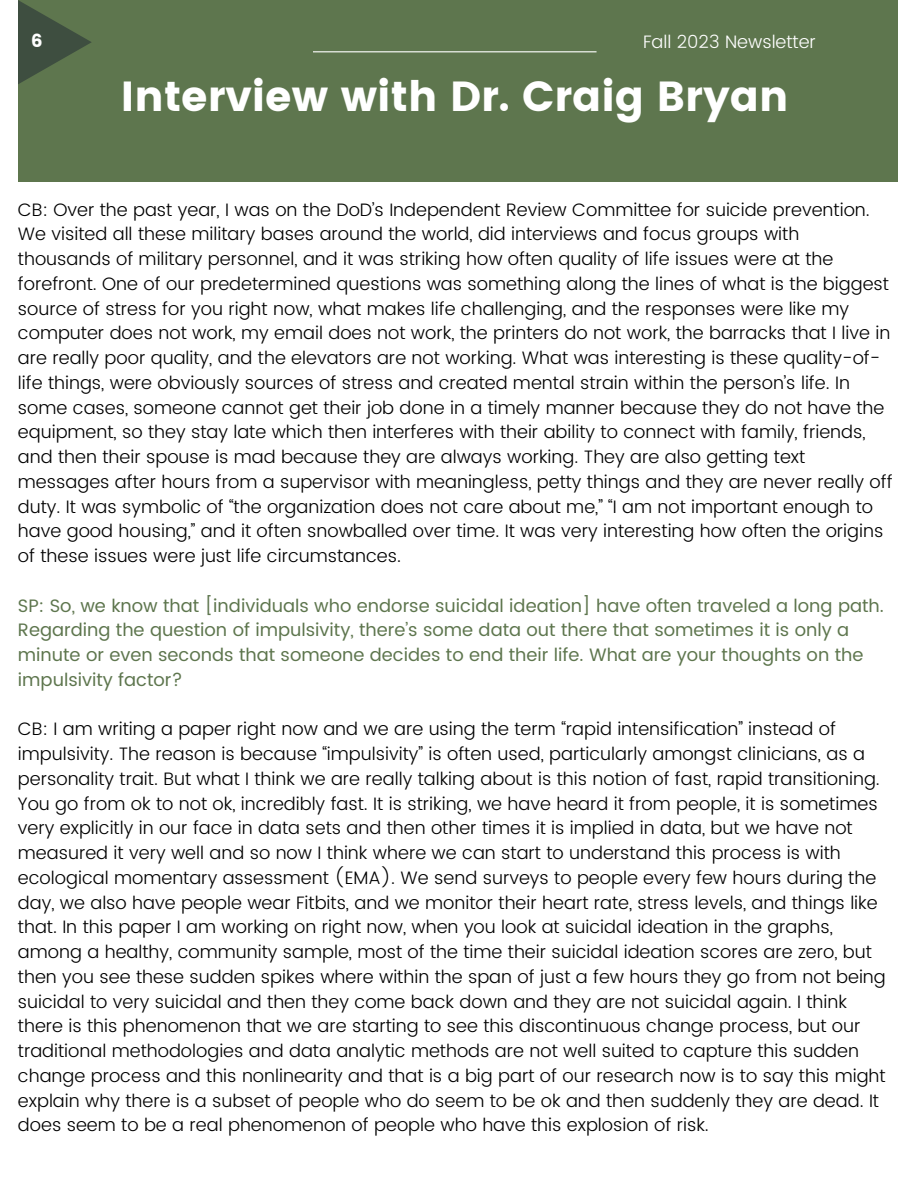
<style>
.page{position:relative;width:918px;height:1188px;background:#fff}
.page>*{position:absolute;margin:0;border:0;box-sizing:border-box;transform-origin:0 0}
.t1{font:42px "Poppins";color:#fff}
.t2{font:300 18px/24.8px "Poppins";color:#000}
.t3{font:18px/24.8px "Poppins";color:#5e764e}
.t4{font:300 18px "Poppins";color:#fff}
.t5{font:18px "Poppins";color:#fff}
</style>
<div class="page">
<div style="left:18px;top:0;width:880px;height:181px;background:#5e764e"></div>
<hr style="left:313px;top:51px;width:284px;height:1px;background:#fff">
<svg style="left:18px;top:0;width:74px;height:84px"></svg>
<p class="t5" style="left:31px;top:31px;width:13px">6</p>
<h1 class="t4" style="left:643px;top:32px;width:174px">Fall 2023 Newsletter</h1>
<p class="t1" style="left:121px;top:72px;width:669px">Interview with Dr. Craig Bryan</p>
<p class="t2" style="left:18px;top:197px;width:876px">CB: Over the past year, I was on the DoD’s Independent Review Committee for suicide prevention.<br>We visited all these military bases around the world, did interviews and focus groups with thousands of military personnel, and it was striking how often quality of life issues were at the forefront. One of our predetermined questions was something along the lines of what is the biggest source of stress for you right now, what makes life challenging, and the responses were like my computer does not work, my email does not work, the printers do not work, the barracks that I live in are really poor quality, and the elevators are not working. What was interesting is these quality-of&shy;life things, were obviously sources of stress and created mental strain within the person’s life. In some cases, someone cannot get their job done in a timely manner because they do not have the equipment, so they stay late which then interferes with their ability to connect with family, friends, and then their spouse is mad because they are always working. They are also getting text messages after hours from a supervisor with meaningless, petty things and they are never really off duty. It was symbolic of “the organization does not care about me,” “I am not important enough to have good housing,” and it often snowballed over time. It was very interesting how often the origins of these issues were just life circumstances.</p>
<p class="t3" style="left:18px;top:593px;width:868px">SP: So, we know that [individuals who endorse suicidal ideation] have often traveled a long path.<br>Regarding the question of impulsivity, there’s some data out there that sometimes it is only a minute or even seconds that someone decides to end their life. What are your thoughts on the impulsivity factor?</p>
<h2 class="t2" style="left:18px;top:717px;width:869px">CB: I am writing a paper right now and we are using the term “rapid intensification” instead of impulsivity. The reason is because “impulsivity” is often used, particularly amongst clinicians, as a personality trait. But what I think we are really talking about is this notion of fast, rapid transitioning.<br>You go from ok to not ok, incredibly fast. It is striking, we have heard it from people, it is sometimes very explicitly in our face in data sets and then other times it is implied in data, but we have not measured it very well and so now I think where we can start to understand this process is with ecological momentary assessment (EMA). We send surveys to people every few hours during the day, we also have people wear Fitbits, and we monitor their heart rate, stress levels, and things like that. In this paper I am working on right now, when you look at suicidal ideation in the graphs, among a healthy, community sample, most of the time their suicidal ideation scores are zero, but then you see these sudden spikes where within the span of just a few hours they go from not being suicidal to very suicidal and then they come back down and they are not suicidal again. I think there is this phenomenon that we are starting to see this discontinuous change process, but our traditional methodologies and data analytic methods are not well suited to capture this sudden change process and this nonlinearity and that is a big part of our research now is to say this might explain why there is a subset of people who do seem to be ok and then suddenly they are dead. It does seem to be a real phenomenon of people who have this explosion of risk.</h2>
</div>
